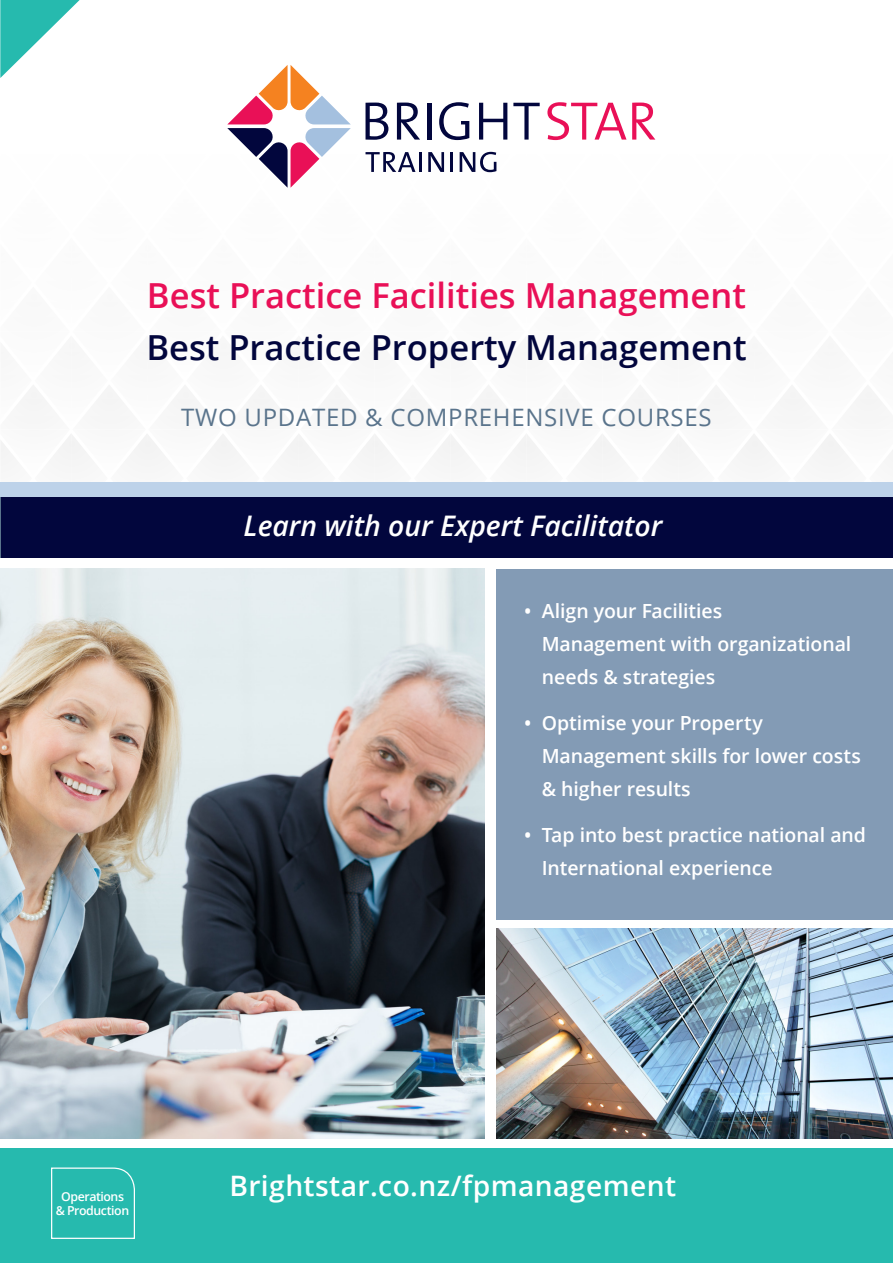
<style>
.page{position:relative;width:893px;height:1263px;background:#fff}
.page>*{position:absolute;margin:0;border:0;box-sizing:border-box;transform-origin:0 0}
.t1{font:600 34.5px "Open Sans";color:#e91057}
.t2{font:600 34.5px "Open Sans";color:#02063d}
.t3{font:italic 600 28.35px "Open Sans";color:#fff}
.t4{font:600 28.2px "Open Sans";letter-spacing:.015em;color:#fff}
.t5{font:24px "Open Sans";letter-spacing:.03em;color:#5a748c}
.t6{font:600 19.5px/33px "Open Sans";letter-spacing:-.005em;color:#fff}
.t7{font:600 12.45px/14.9px "Open Sans";letter-spacing:-.035em;color:#fff;text-align:center}
</style>
<div class="page">
<div style="left:496px;top:569px;width:397px;height:350px;background:#839bb5"></div>
<div style="left:0;top:1148px;width:893px;height:115px;background:#26baae"></div>
<div style="left:0;top:497px;width:893px;height:60px;background:#02063d"></div>
<hr style="left:0;top:497px;width:1px;height:60px;background:#5a748c">
<svg style="left:0;top:0;width:893px;height:497px"></svg>
<img style="left:0;top:569px;width:485px;height:569px">
<img style="left:496px;top:929px;width:397px;height:209px">
<svg style="left:51px;top:1167px;width:84px;height:72px"></svg>
<p class="t1" style="left:147px;top:272px;width:600px">Best Practice Facilities Management</p>
<p class="t2" style="left:146px;top:324px;width:602px">Best Practice Property Management</p>
<p class="t5" style="left:181px;top:401px;width:532px">TWO UPDATED &amp; COMPREHENSIVE COURSES</p>
<p class="t3" style="left:244px;top:506px;width:420px">Learn with our Expert Facilitator</p>
<p class="t6" style="left:542px;top:594px;width:311px;text-indent:-17px">• Align your Facilities<br>Management with organizational needs &amp; strategies</p>
<p class="t6" style="left:542px;top:706px;width:321px;text-indent:-17px">• Optimise your Property<br>Management skills for lower costs &amp; higher results</p>
<p class="t6" style="left:542px;top:818px;width:326px;text-indent:-17px">• Tap into best practice national and<br>International experience</p>
<p class="t7" style="left:56px;top:1188px;width:75px">Operations &amp; Production</p>
<p class="t4" style="left:229px;top:1166px;width:448px">Brightstar.co.nz/fpmanagement</p>
</div>
